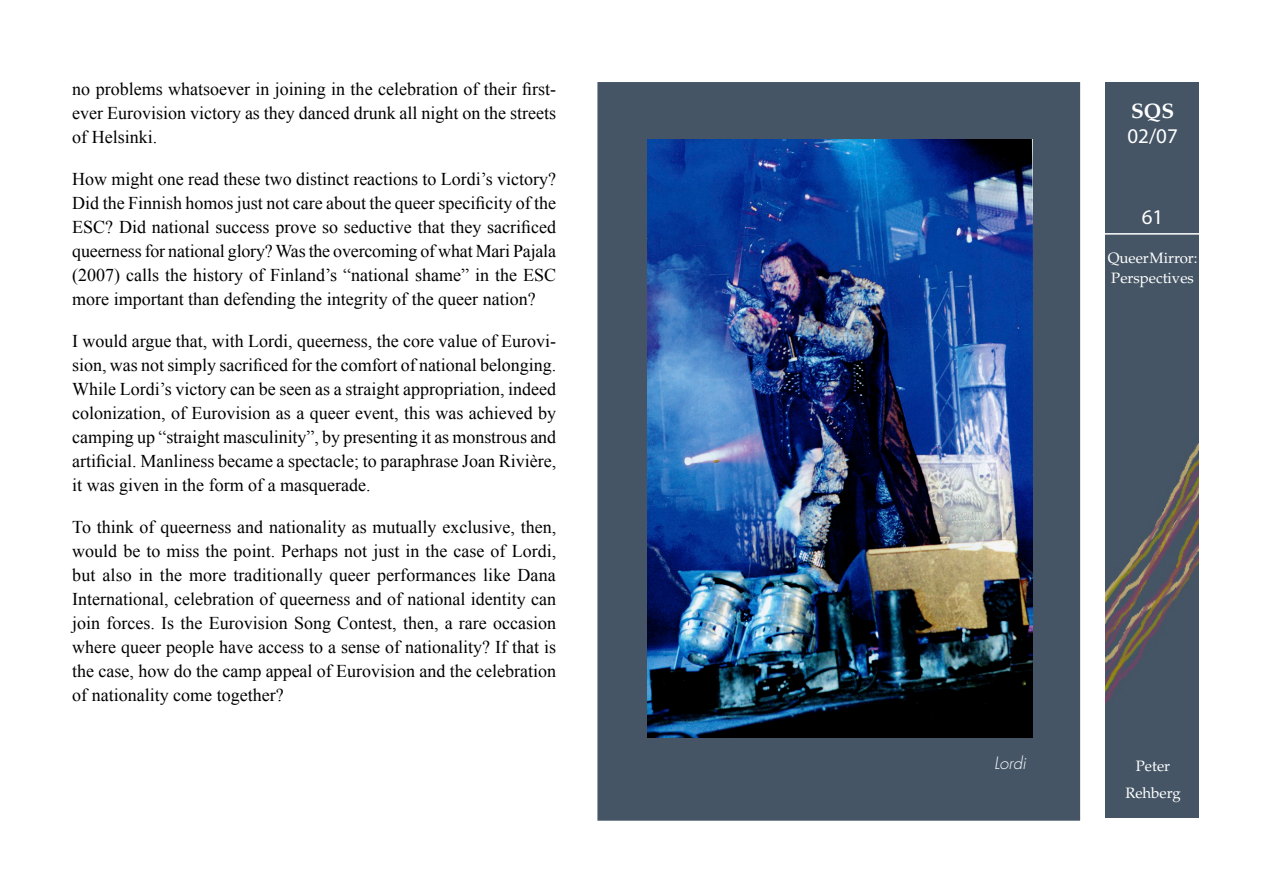
<style>
.page{position:relative;width:1263px;height:893px;background:#fff}
.page>*{position:absolute;margin:0;border:0;box-sizing:border-box;transform-origin:0 0}
.t1{font:21px "Myriad Pro";color:#fff}
.t2{font:700 21px "Palatino LT Std";color:#fff}
.tekstivartalo{font:18px/24px "Times New Roman";color:#000;text-align:justify}
.viitteet{font:18px/24px "Times New Roman";color:#000;text-align:justify}
.sitaatti{font:italic 300 16.5px "Futura Std";color:#fff}
.t3{font:15px/27px "Palatino LT Std";color:#fff;text-align:center}
</style>
<div class="page">
<img style="left:1106px;top:82px;width:92px;height:736px">
<hr style="left:1100px;top:233px;width:103px;height:2px;background:#fff">
<div style="left:597px;top:82px;width:483px;height:739px;background:#455565;border:2px solid #455565"></div>
<img style="left:647px;top:140px;width:385px;height:598px">
<p class="viitteet" style="left:72px;top:76px;width:485px">no problems whatsoever in joining in the celebration of their first&shy;ever Eurovision victory as they danced drunk all night on the streets of Helsinki.</p>
<p class="tekstivartalo" style="left:72px;top:166px;width:485px">How might one read these two distinct reactions to Lordi’s victory?<br>Did the Finnish homos just not care about the queer specificity of the ESC? Did national success prove so seductive that they sacrificed queerness for national glory? Was the overcoming of what Mari Pajala (2007) calls the history of Finland’s “national shame” in the ESC more important than defending the integrity of the queer nation?</p>
<p class="tekstivartalo" style="left:72px;top:328px;width:485px">I would argue that, with Lordi, queerness, the core value of Eurovi&shy;sion, was not simply sacrificed for the comfort of national belonging.<br>While Lordi’s victory can be seen as a straight appropriation, indeed colonization, of Eurovision as a queer event, this was achieved by camping up “straight masculinity”, by presenting it as monstrous and artificial. Manliness became a spectacle; to paraphrase Joan Rivière, it was given in the form of a masquerade.</p>
<p class="tekstivartalo" style="left:72px;top:514px;width:485px">To think of queerness and nationality as mutually exclusive, then, would be to miss the point. Perhaps not just in the case of Lordi, but also in the more traditionally queer performances like Dana International, celebration of queerness and of national identity can join forces. Is the Eurovision Song Contest, then, a rare occasion where queer people have access to a sense of nationality? If that is the case, how do the camp appeal of Eurovision and the celebration of nationality come together?</p>
<p class="t2" style="left:1131px;top:99px;width:45px">SQS</p>
<p class="t1" style="left:1127px;top:123px;width:52px">02/07</p>
<p class="t1" style="left:1142px;top:204px;width:23px">61</p>
<p class="t3" style="left:1108px;top:249px;width:91px;line-height:19.5px;text-align:left">QueerMirror:<br>Perspectives</p>
<p class="sitaatti" style="left:994px;top:753px;width:34px">Lordi</p>
<p class="t3" style="left:1125px;top:753px;width:57px">Peter<br>Rehberg</p>
</div>
